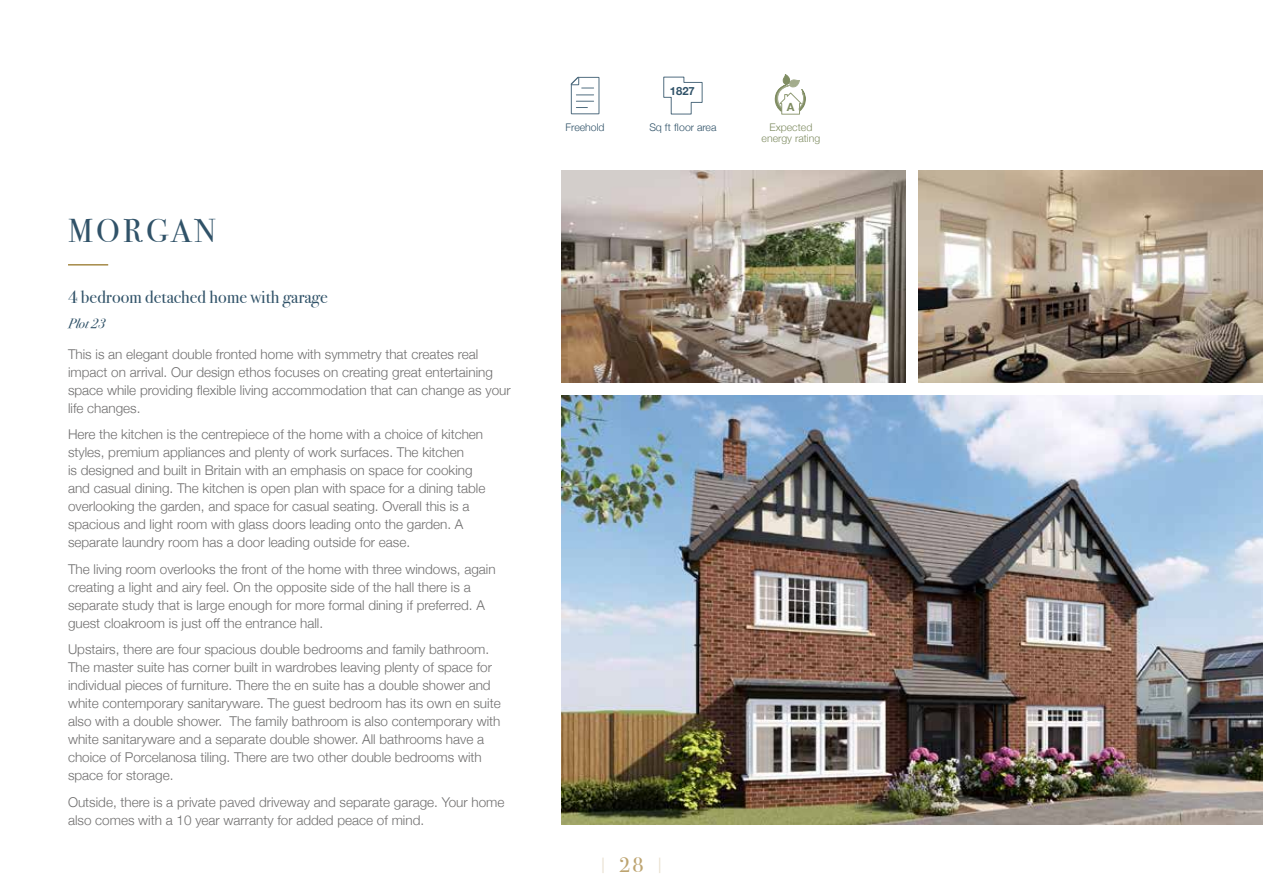
<style>
.page{position:relative;width:1263px;height:893px;background:#fff}
.page>*{position:absolute;margin:0;border:0;box-sizing:border-box;transform-origin:0 0}
.t1{font:33px "Bodoni Svty Two ITCTT";letter-spacing:.1em;color:#305268}
.t2{font:18px "Bodoni Svty Two ITCTT";color:#305268}
.t3{font:18px "Bodoni Svty Two ITCTT";color:#e8dfce}
.t4{font:300 13.5px/18px "Helvetica Neue";color:#706f6f}
.t5{font:italic 13.5px "Bodoni Svty Two ITCTT";color:#305268}
.t6{font:700 11.25px "Helvetica Neue";color:#305268}
.t7{font:700 11.25px "Helvetica Neue";color:#808d63}
.t8{font:300 10.5px "Helvetica Neue";color:#305268}
.t9{font:300 10.5px/10.5px "Helvetica Neue";color:#808d63;text-align:center}
.s1{font-size:21px;color:#bda470}
</style>
<div class="page">
<svg style="left:775px;top:74px;width:31px;height:41px"></svg>
<svg style="left:663px;top:76px;width:40px;height:39px"></svg>
<svg style="left:570px;top:76px;width:30px;height:39px"></svg>
<hr style="left:68px;top:264px;width:40px;height:1px;background:#937222">
<img style="left:561px;top:395px;width:702px;height:430px">
<img style="left:561px;top:170px;width:345px;height:213px">
<img style="left:918px;top:170px;width:345px;height:213px">
<h1 class="t1" style="left:68px;top:203px;width:150px">MORGAN</h1>
<h2 class="t2" style="left:68px;top:283px;width:261px">4 bedroom detached home with garage</h2>
<p class="t5" style="left:68px;top:312px;width:39px">Plot 23</p>
<p class="t4" style="left:68px;top:344px;width:444px">This is an elegant double fronted home with symmetry that creates real impact on arrival. Our design ethos focuses on creating great entertaining space while providing flexible living accommodation that can change as your life changes.</p>
<p class="t4" style="left:68px;top:425px;width:419px">Here the kitchen is the centrepiece of the home with a choice of kitchen styles, premium appliances and plenty of work surfaces. The kitchen<br>is designed and built in Britain with an emphasis on space for cooking and casual dining. The kitchen is open plan with space for a dining table overlooking the garden, and space for casual seating. Overall this is a spacious and light room with glass doors leading onto the garden. A separate laundry room has a door leading outside for ease.</p>
<p class="t4" style="left:68px;top:559px;width:429px">The living room overlooks the front of the home with three windows, again creating a light and airy feel. On the opposite side of the hall there is a separate study that is large enough for more formal dining if preferred. A guest cloakroom is just off the entrance hall.</p>
<p class="t4" style="left:68px;top:640px;width:434px">Upstairs, there are four spacious double bedrooms and family bathroom.<br>The master suite has corner built in wardrobes leaving plenty of space for individual pieces of furniture. There the en suite has a double shower and white contemporary sanitaryware. The guest bedroom has its own en suite also with a double shower. The family bathroom is also contemporary with white sanitaryware and a separate double shower. All bathrooms have a choice of Porcelanosa tiling. There are two other double bedrooms with space for storage.</p>
<p class="t4" style="left:68px;top:792px;width:438px">Outside, there is a private paved driveway and separate garage. Your home also comes with a 10 year warranty for added peace of mind.</p>
<p class="t6" style="left:670px;top:82px;width:27px">1827</p>
<p class="t8" style="left:566px;top:119px;width:41px">Freehold</p>
<p class="t8" style="left:649px;top:119px;width:69px">Sq ft floor area</p>
<p class="t7" style="left:787px;top:98px;width:9px">A</p>
<p class="t9" style="left:761px;top:121px;width:60px">Expected energy rating</p>
<h2 class="t3" style="left:598px;top:849px;width:67px">| <span class="s1">28</span> |</h2>
</div>
